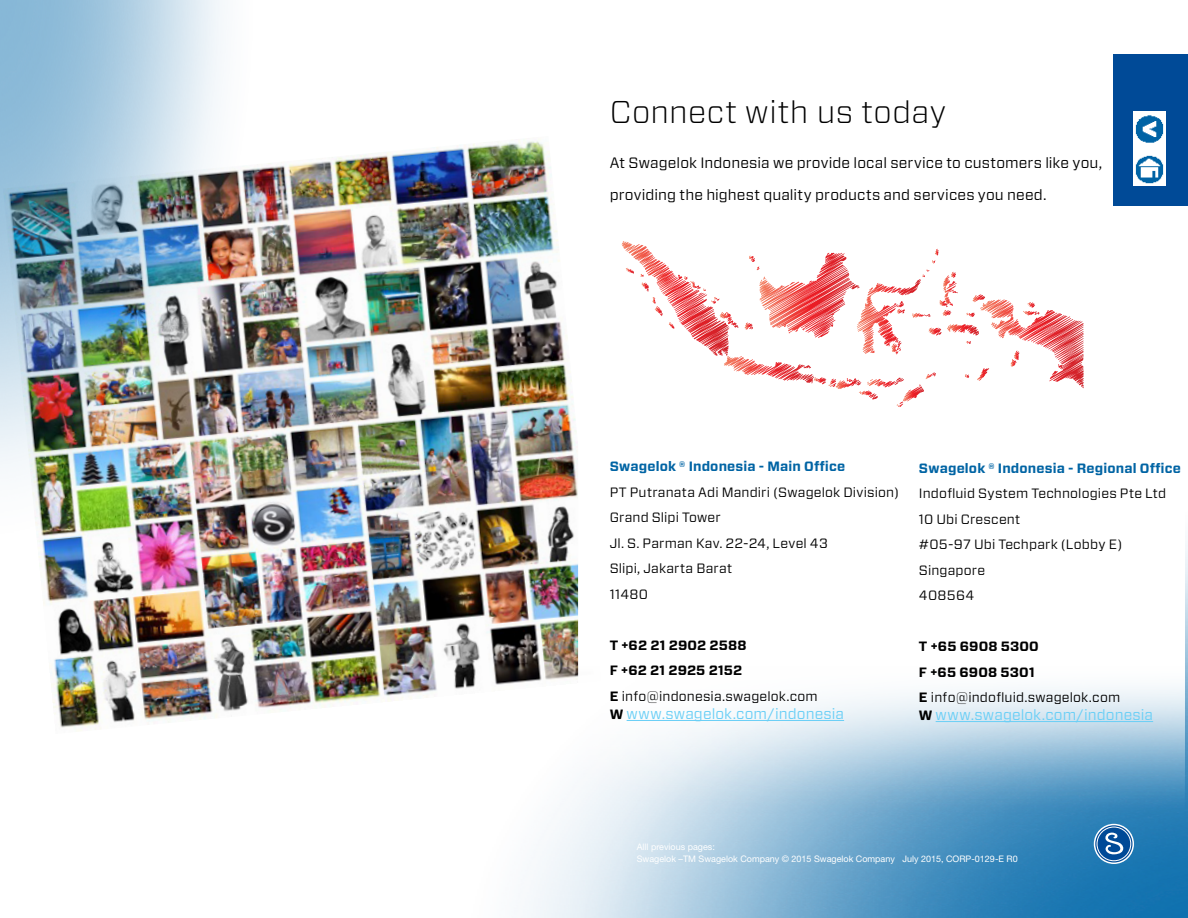
<style>
.page{position:relative;width:1188px;height:918px;background:#fff}
.page>*{position:absolute;margin:0;border:0;box-sizing:border-box;transform-origin:0 0}
.t1{font:300 31.5px "Forza";letter-spacing:.015em;color:#000}
.t2{font:15px/31.5px "Forza";letter-spacing:.005em;color:#000}
.t3{font:15px "Forza";letter-spacing:.005em;color:#6acff6}
.t4{font:13.5px/25.5px "Forza";letter-spacing:.01em;color:#000}
.t5{font:700 13.5px "Forza";letter-spacing:.01em;color:#0064a4}
.t6{font:700 13.5px/25.5px "Forza";letter-spacing:.015em;color:#000}
.t7{font:9px/11.2px "Helvetica Neue LT Std";color:#fff}
.s1{font-weight:400}
.s2{font-weight:700;font-size:13.5px;color:#000}
.s3{font-weight:700}
</style>
<div class="page">
<img style="left:43px;top:140px;width:535px;height:591px">
<img style="left:413px;top:481px;width:775px;height:437px">
<img style="left:0;top:0;width:276px;height:579px">
<img style="left:579px;top:54px;width:605px;height:826px">
<hr style="left:627px;top:720px;width:217px;height:1px;background:#6acff6">
<div style="left:1114px;top:54px;width:74px;height:152px;background:#004a97"></div>
<img style="left:1133px;top:111px;width:32px;height:75px">
<svg style="left:1023px;top:302px;width:17px;height:13px"></svg>
<svg style="left:1011px;top:351px;width:8px;height:16px"></svg>
<svg style="left:965px;top:374px;width:4px;height:4px"></svg>
<svg style="left:669px;top:322px;width:6px;height:7px"></svg>
<svg style="left:642px;top:283px;width:21px;height:33px"></svg>
<svg style="left:622px;top:241px;width:36px;height:36px"></svg>
<svg style="left:684px;top:276px;width:22px;height:15px"></svg>
<svg style="left:711px;top:297px;width:9px;height:7px"></svg>
<svg style="left:720px;top:312px;width:19px;height:16px"></svg>
<svg style="left:745px;top:323px;width:8px;height:7px"></svg>
<svg style="left:724px;top:356px;width:66px;height:23px"></svg>
<svg style="left:814px;top:372px;width:122px;height:35px"></svg>
<svg style="left:977px;top:368px;width:12px;height:13px"></svg>
<svg style="left:891px;top:341px;width:11px;height:13px"></svg>
<svg style="left:932px;top:249px;width:7px;height:15px"></svg>
<svg style="left:866px;top:270px;width:146px;height:65px"></svg>
<svg style="left:966px;top:341px;width:5px;height:3px"></svg>
<svg style="left:749px;top:253px;width:87px;height:49px"></svg>
<hr style="left:936px;top:721px;width:217px;height:1px;background:#6acff6">
<h1 class="t1" style="left:610px;top:91px;width:338px">Connect with us today</h1>
<p class="t2" style="left:610px;top:147px;width:494px">At Swagelok Indonesia we provide local service to customers like you, providing the highest quality products and services you need.</p>
<p class="t5" style="left:610px;top:458px;width:237px">Swagelok ® Indonesia - Main Office</p>
<p class="t4" style="left:610px;top:479px;width:291px">PT Putranata Adi Mandiri (Swagelok Division)<br>Grand Slipi Tower<br>Jl. S. Parman Kav. 22-24, Level 43<br>Slipi, Jakarta Barat<br>11480</p>
<p class="t6" style="left:610px;top:633px;width:210px">T +62 21 2902 2588<br>F +62 21 2925 2152<br>E <span class="s1">info@indonesia.swagelok.com</span></p>
<p class="t3" style="left:610px;top:704px;width:236px"><span class="s2">W</span> www.swagelok.com/indonesia</p>
<p class="t5" style="left:919px;top:459px;width:263px">Swagelok ® Indonesia - Regional Office</p>
<p class="t4" style="left:919px;top:480px;width:249px">Indofluid System Technologies Pte Ltd<br>10 Ubi Crescent<br>#05-97 Ubi Techpark (Lobby E)<br>Singapore<br>408564</p>
<p class="t4" style="left:919px;top:633px;width:203px"><span class="s3">T +65 6908 5300<br>F +65 6908 5301<br>E</span> info@indofluid.swagelok.com</p>
<p class="t3" style="left:919px;top:705px;width:236px"><span class="s2">W</span> www.swagelok.com/indonesia</p>
<p class="t7" style="left:637px;top:841px;width:382px">Alll previous pages:<br>Swagelok –TM Swagelok Company © 2015 Swagelok Company July 2015, CORP-0129-E R0</p>
</div>
